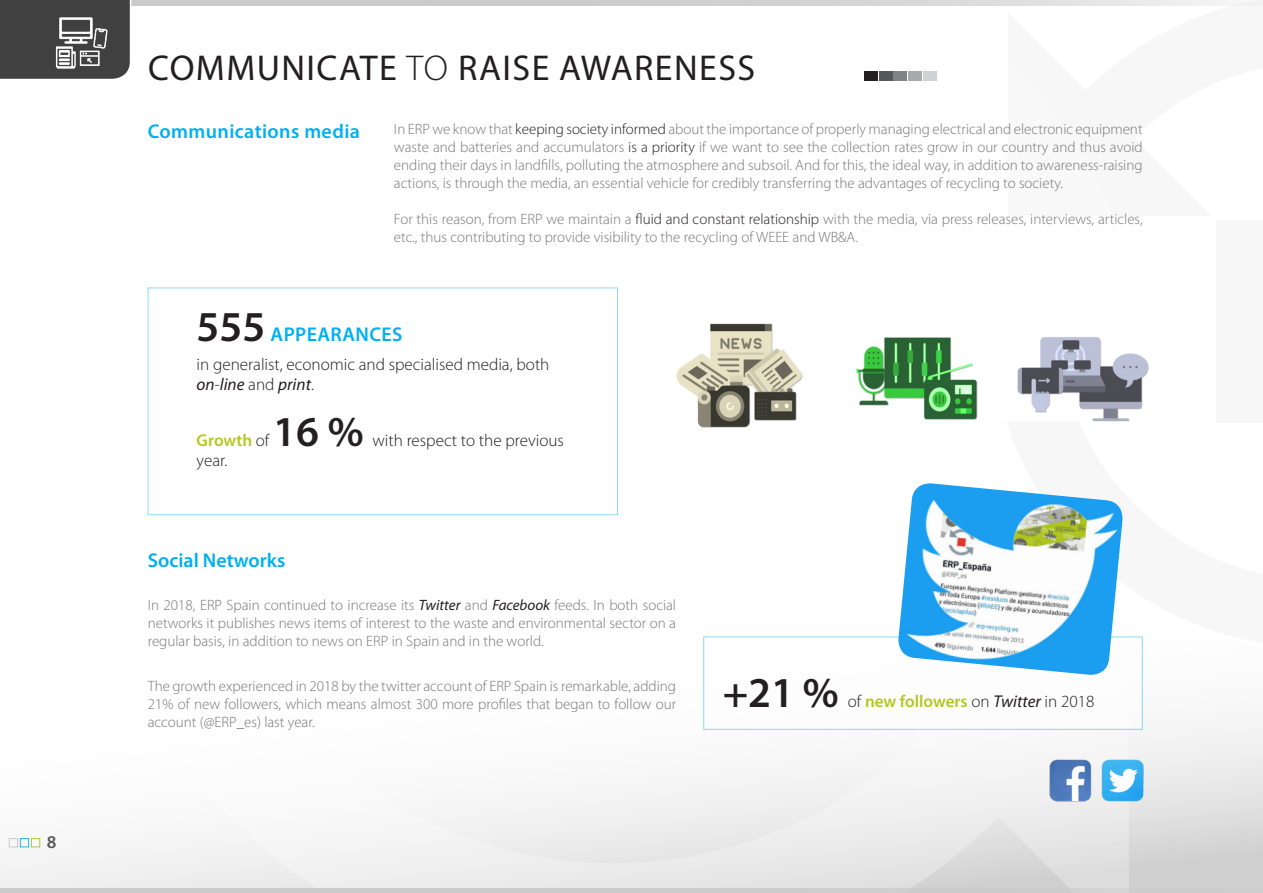
<style>
.page{position:relative;width:1263px;height:893px;background:#fff}
.page>*{position:absolute;margin:0;border:0;box-sizing:border-box;transform-origin:0 0}
.t1{font:600 42.75px "Myriad Pro";color:#231f20}
.t2{font:36px "Myriad Pro";letter-spacing:.04em;color:#231f20}
.t3{font:600 19.95px "Myriad Pro";letter-spacing:.02em;color:#00b0f0}
.t4{font:600 19.95px "Myriad Pro";color:#00b0f0}
.t5{font:600 18px "Myriad Pro";color:#404040}
.t6{font:300 17.1px/20.5px "Myriad Pro";color:#231f20}
.t7{font:600 17.1px "Myriad Pro";color:#b1c91f}
.t8{font:300 15px/18px "Myriad Pro";color:#787878;text-align:justify}
.s1{font-weight:300}
.s2{color:#231f20}
.s3{font-size:42.75px;color:#231f20}
.s4{font-weight:400;font-style:italic}
.s5{font-weight:300;color:#231f20}
.s6{font-weight:400;font-style:italic;color:#231f20}
</style>
<div class="page">
<div style="left:1216px;top:220px;width:47px;height:202px;background:#f7f7f8"></div>
<svg style="left:0;top:721px;width:1263px;height:167px"></svg>
<svg style="left:96px;top:636px;width:1033px;height:252px"></svg>
<svg style="left:131px;top:5px;width:1000px;height:76px"></svg>
<img style="left:676px;top:323px;width:127px;height:105px">
<img style="left:855px;top:337px;width:123px;height:83px">
<img style="left:1017px;top:337px;width:132px;height:84px">
<img style="left:1045px;top:756px;width:103px;height:48px">
<div style="left:703px;top:637px;width:440px;height:93px;background:#fff"></div>
<div style="left:864px;top:71px;width:13px;height:9px;background:#231f20"></div>
<div style="left:879px;top:71px;width:13px;height:9px;background:#57585a"></div>
<div style="left:894px;top:71px;width:13px;height:9px;background:#808285"></div>
<div style="left:909px;top:71px;width:13px;height:9px;background:#a8a9ad"></div>
<div style="left:923px;top:71px;width:13px;height:9px;background:#d1d2d4"></div>
<img style="left:897px;top:483px;width:227px;height:192px">
<svg style="left:131px;top:0;width:1132px;height:5px;background:#d4d4d4"></svg>
<div style="left:0;top:888px;width:1263px;height:5px;background:#cacaca"></div>
<div style="left:0;top:0;width:130px;height:79px;background:#404040"></div>
<img style="left:49px;top:11px;width:67px;height:68px">
<p class="t5" style="left:47px;top:830px;width:11px">8</p>
<h2 class="t2" style="left:148px;top:46px;width:609px">COMMUNICATE <span class="s1">TO</span> RAISE AWARENESS</h2>
<h3 class="t3" style="left:148px;top:118px;width:214px">Communications media</h3>
<p class="t8" style="left:394px;top:121px;width:750px">In ERP we know that <span class="s2">keeping society informed</span> about the importance of properly managing electrical and electronic equipment waste and batteries and accumulators <span class="s2">is a priority</span> if we want to see the collection rates grow in our country and thus avoid ending their days in landfills, polluting the atmosphere and subsoil. And for this, the ideal way, in addition to awareness-raising actions, is through the media, an essential vehicle for credibly transferring the advantages of recycling to society.</p>
<p class="t8" style="left:394px;top:211px;width:750px">For this reason, from ERP we maintain a <span class="s2">fluid and constant relationship</span> with the media, via press releases, interviews, articles, etc., thus contributing to provide visibility to the recycling of WEEE and WB&amp;A.</p>
<h3 class="t3" style="left:197px;top:322px;width:207px"><span class="s3">555</span> APPEARANCES</h3>
<p class="t6" style="left:197px;top:354px;width:354px">in generalist, economic and specialised media, both <span class="s4">on</span>-<span class="s4">line</span> and <span class="s4">print</span>.</p>
<p class="t7" style="left:197px;top:429px;width:74px">Growth <span class="s5">of</span></p>
<h1 class="t1" style="left:273px;top:404px;width:92px">16 %</h1>
<p class="t6" style="left:373px;top:430px;width:193px">with respect to the previous</p>
<p class="t6" style="left:197px;top:450px;width:32px">year.</p>
<h3 class="t4" style="left:148px;top:547px;width:139px">Social Networks</h3>
<p class="t8" style="left:148px;top:597px;width:530px">In 2018, ERP Spain continued to increase its <span class="s6">Twitter</span> and <span class="s6">Facebook</span> feeds. In both social networks it publishes news items of interest to the waste and environmental sector on a regular basis, in addition to news on ERP in Spain and in the world.</p>
<p class="t8" style="left:148px;top:677px;width:530px">The growth experienced in 2018 by the twitter account of ERP Spain is remarkable, adding 21% of new followers, which means almost 300 more profiles that began to follow our account (@ERP_es) last year.</p>
<h1 class="t1" style="left:723px;top:665px;width:118px">+21 %</h1>
<p class="t7" style="left:848px;top:690px;width:248px"><span class="s5">of</span> new followers <span class="s5">on</span> <span class="s6">Twitter</span> <span class="s5">in 2018</span></p>
</div>
